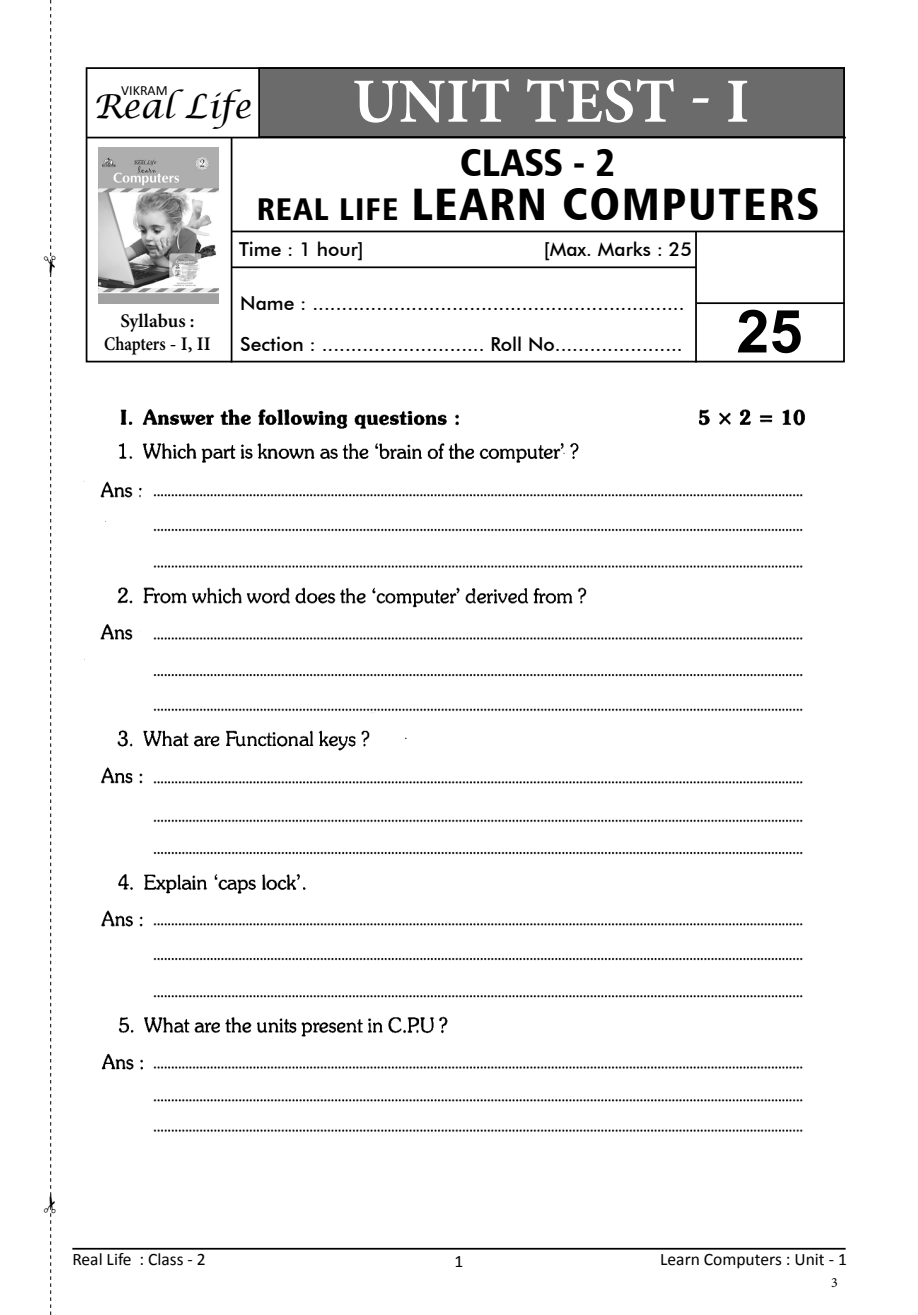
<style>
.page{position:relative;width:918px;height:1315px;background:#fff}
.page>*{position:absolute;margin:0;border:0;box-sizing:border-box;transform-origin:0 0}
.t1{font:700 63px "Minion Pro";letter-spacing:.005em;color:#fff}
.t2{font:700 59.5px "Arial";color:#000}
.t3{font:45.5px "Humanist 777 BT Black Condensed B";letter-spacing:.04em;color:#000}
.t4{font:38.5px "Humanist 777 BT Black Condensed B";color:#000}
.t5{font:italic 33.25px "Lucida Calligraphy";color:#000}
.t6{font:500 19.25px/40.6px "Futura BT";color:#000}
.t7{font:600 19.25px/23.1px "Minion Pro";color:#000;text-align:center}
.t8{font:17.5px "Calibri";color:#000}
.t9{font:14px "Calibri";color:#000}
.t10{font:14px "Minion Pro";color:#000}
.s1{font-size:31.5px}
</style>
<div class="page">
<img style="left:83px;top:74px;width:732px;height:1058px">
<hr style="left:72px;top:1247px;width:773px;height:2px;background:#000">
<div style="left:87px;top:68px;width:757px;height:293px;background:#fff"></div>
<div style="left:259px;top:68px;width:585px;height:69px;background:#6b6b6b"></div>
<div style="left:258px;top:67px;width:587px;height:71px;border:2px solid #000"></div>
<hr style="left:232px;top:231px;width:613px;height:1px;background:#000">
<hr style="left:232px;top:266px;width:464px;height:2px;background:#000">
<hr style="left:87px;top:137px;width:759px;height:1px;background:#000">
<hr style="left:695px;top:232px;width:2px;height:130px;background:#000">
<hr style="left:696px;top:302px;width:148px;height:2px;background:#000">
<hr style="left:231px;top:138px;width:1px;height:224px;background:#000">
<img style="left:98px;top:148px;width:120px;height:155px">
<svg style="left:50px;top:0;width:2px;height:1315px"></svg>
<p class="t9" style="left:121px;top:84px;width:48px">VIKRAM</p>
<h3 class="t5" style="left:93px;top:84px;width:160px">Real Life</h3>
<h1 class="t1" style="left:352px;top:63px;width:399px">UNIT TEST - I</h1>
<h3 class="t4" style="left:460px;top:138px;width:157px">CLASS - 2</h3>
<h3 class="t3" style="left:257px;top:175px;width:564px"><span class="s1">REAL LIFE</span> LEARN COMPUTERS</h3>
<p class="t6" style="left:239px;top:228px;width:126px">Time : 1 hour]</p>
<p class="t6" style="left:544px;top:228px;width:150px">[Max. Marks : 25</p>
<p class="t6" style="left:240px;top:283px;width:446px">Name : ................................................................<br>Section : ............................ Roll No......................</p>
<p class="t7" style="left:104px;top:309px;width:108px">Syllabus :<br>Chapters - I, II</p>
<h2 class="t2" style="left:736px;top:299px;width:68px">25</h2>
<p class="t8" style="left:72px;top:1251px;width:135px">Real Life : Class - 2</p>
<p class="t8" style="left:454px;top:1254px;width:10px">1</p>
<p class="t8" style="left:660px;top:1251px;width:188px">Learn Computers : Unit - 1</p>
<p class="t10" style="left:831px;top:1276px;width:8px">3</p>
</div>
